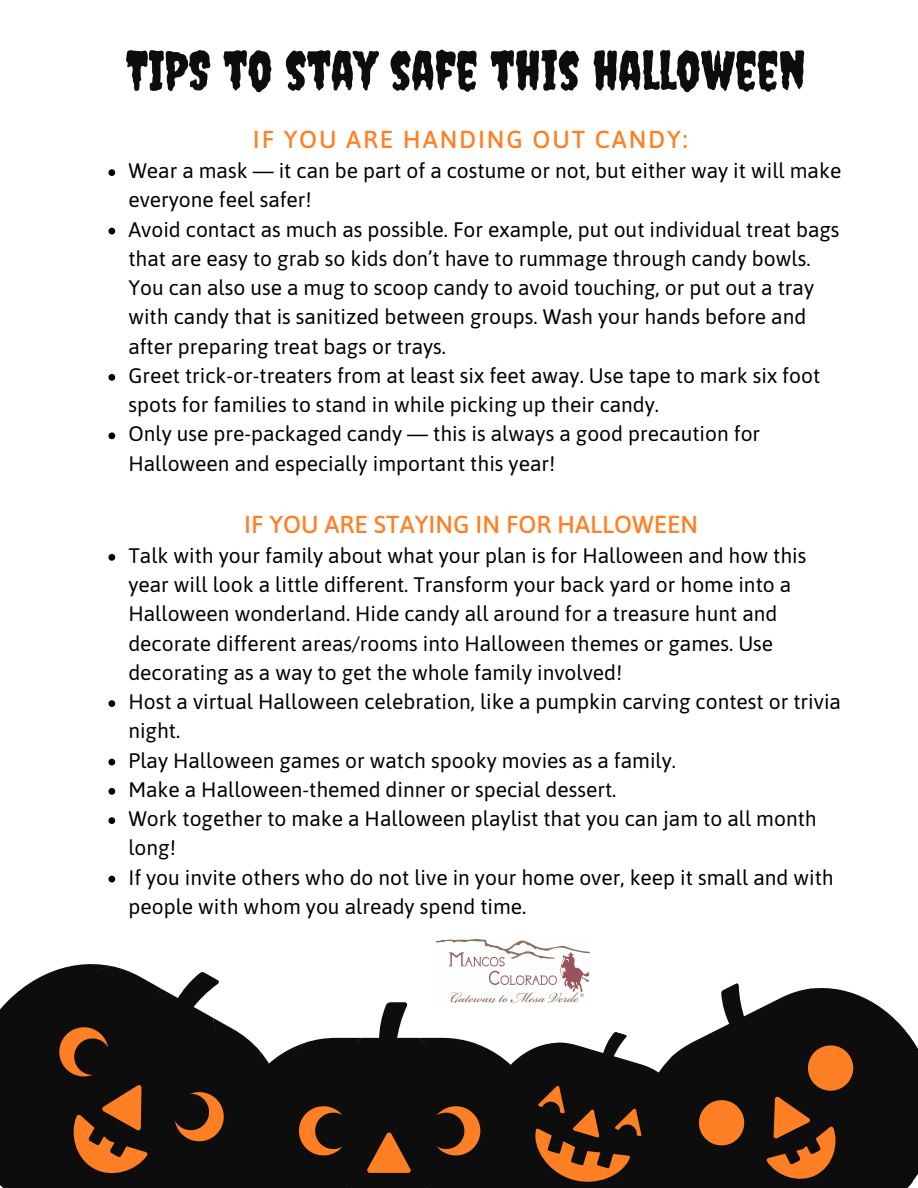
<style>
.page{position:relative;width:918px;height:1188px;background:#fff}
.page>*{position:absolute;margin:0;border:0;box-sizing:border-box;transform-origin:0 0}
.t1{font:53.7px "Creepster";color:#0e0d0d}
.t2{font:500 24.6px "Asap";color:#ff8024}
.t3{font:500 24.6px "Asap";letter-spacing:.075em;color:#ff8024}
.t4{font:21px/29.2px "Asap";color:#000}
</style>
<div class="page">
<svg style="left:0;top:940px;width:918px;height:248px"></svg>
<svg style="left:108px;top:169px;width:7px;height:7px"></svg>
<svg style="left:108px;top:228px;width:7px;height:6px"></svg>
<svg style="left:108px;top:374px;width:7px;height:7px"></svg>
<svg style="left:108px;top:432px;width:7px;height:7px"></svg>
<svg style="left:108px;top:554px;width:7px;height:7px"></svg>
<svg style="left:108px;top:700px;width:7px;height:7px"></svg>
<svg style="left:108px;top:759px;width:7px;height:6px"></svg>
<svg style="left:108px;top:788px;width:7px;height:7px"></svg>
<svg style="left:108px;top:817px;width:7px;height:7px"></svg>
<svg style="left:108px;top:876px;width:7px;height:6px"></svg>
<img style="left:437px;top:939px;width:153px;height:63px">
<h1 class="t1" style="left:126px;top:39px;width:681px">TIPS TO STAY SAFE THIS HALLOWEEN</h1>
<p class="t3" style="left:253px;top:125px;width:436px">IF YOU ARE HANDING OUT CANDY:</p>
<p class="t4" style="left:128px;top:156px;width:714px">Wear a mask — it can be part of a costume or not, but either way it will make everyone feel safer!<br>Avoid contact as much as possible. For example, put out individual treat bags that are easy to grab so kids don’t have to rummage through candy bowls.<br>You can also use a mug to scoop candy to avoid touching, or put out a tray with candy that is sanitized between groups. Wash your hands before and after preparing treat bags or trays.<br>Greet trick-or-treaters from at least six feet away. Use tape to mark six foot spots for families to stand in while picking up their candy.<br>Only use pre-packaged candy — this is always a good precaution for Halloween and especially important this year!</p>
<p class="t2" style="left:244px;top:510px;width:456px">IF YOU ARE STAYING IN FOR HALLOWEEN</p>
<p class="t4" style="left:128px;top:541px;width:714px">Talk with your family about what your plan is for Halloween and how this year will look a little different. Transform your back yard or home into a Halloween wonderland. Hide candy all around for a treasure hunt and decorate different areas/rooms into Halloween themes or games. Use decorating as a way to get the whole family involved!<br>Host a virtual Halloween celebration, like a pumpkin carving contest or trivia night.<br>Play Halloween games or watch spooky movies as a family.<br>Make a Halloween-themed dinner or special dessert.<br>Work together to make a Halloween playlist that you can jam to all month long!<br>If you invite others who do not live in your home over, keep it small and with people with whom you already spend time.</p>
</div>
